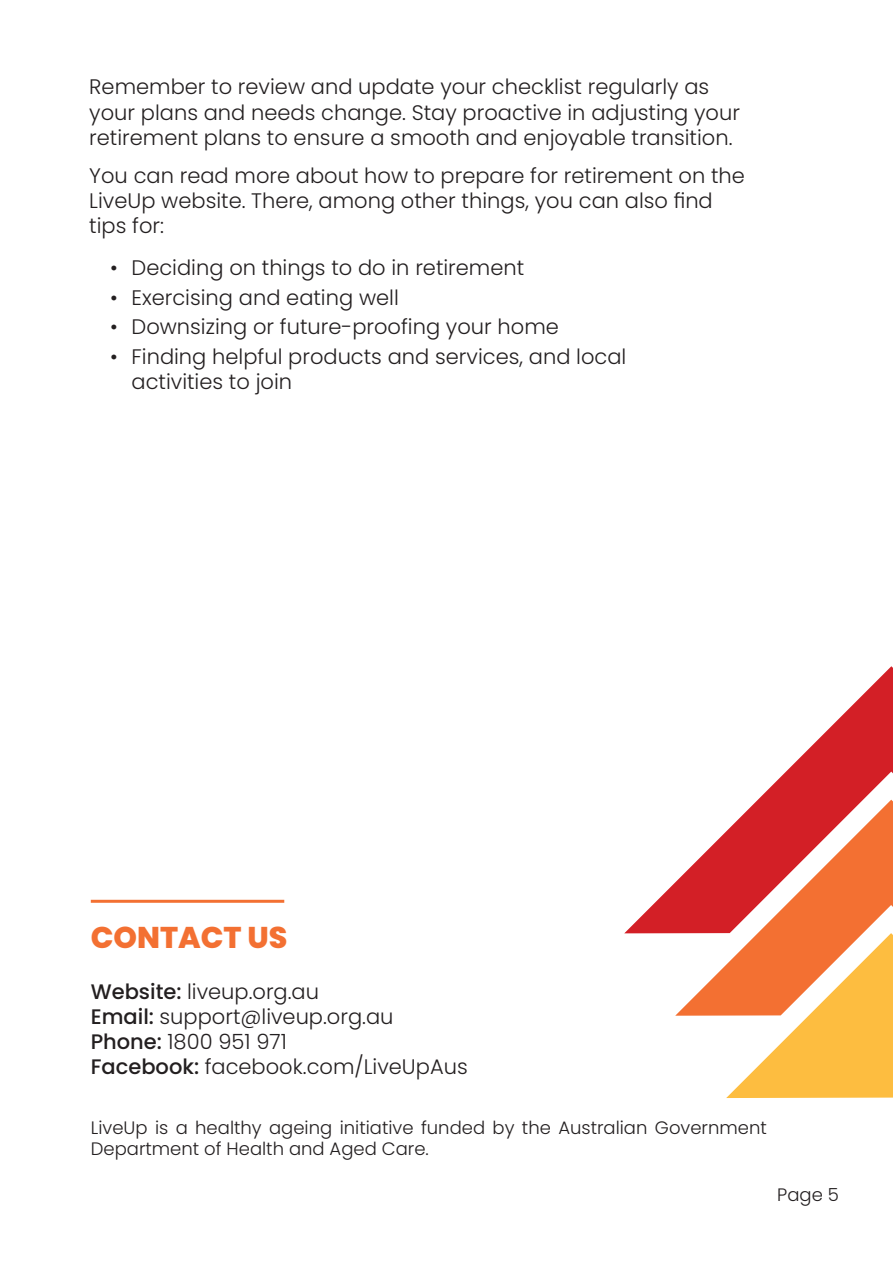
<style>
.page{position:relative;width:893px;height:1263px;background:#fff}
.page>*{position:absolute;margin:0;border:0;box-sizing:border-box;transform-origin:0 0}
.t1{font:800 30px "Poppins";color:#f37032}
.Body{font:300 21px/25.2px "Poppins";color:#231f20}
.t2{font:300 18px/21.6px "Poppins";color:#231f20}
.s1{font-weight:500}
</style>
<div class="page">
<svg style="left:624px;top:666px;width:269px;height:267px"></svg>
<svg style="left:675px;top:800px;width:218px;height:216px"></svg>
<svg style="left:726px;top:933px;width:167px;height:165px"></svg>
<hr style="left:91px;top:900px;width:193px;height:3px;background:#f37032">
<p class="Body" style="left:89px;top:74px;width:652px">Remember to review and update your checklist regularly as your plans and needs change. Stay proactive in adjusting your retirement plans to ensure a smooth and enjoyable transition.</p>
<p class="Body" style="left:89px;top:163px;width:657px">You can read more about how to prepare for retirement on the<br>LiveUp website. There, among other things, you can also find tips for:</p>
<p class="Body" style="left:110px;top:255px;width:415px">• Deciding on things to do in retirement</p>
<p class="Body" style="left:110px;top:285px;width:290px">• Exercising and eating well</p>
<p class="Body" style="left:110px;top:314px;width:450px">• Downsizing or future-proofing your home</p>
<p class="Body" style="left:132px;top:344px;width:496px;text-indent:-21px">• Finding helpful products and services, and local activities to join</p>
<p class="t1" style="left:91px;top:920px;width:198px">CONTACT US</p>
<p class="Body" style="left:91px;top:979px;width:230px"><span class="s1">Website:</span> liveup.org.au</p>
<p class="Body" style="left:91px;top:1004px;width:304px"><span class="s1">Email:</span> support@liveup.org.au</p>
<p class="Body" style="left:91px;top:1029px;width:197px"><span class="s1">Phone:</span> 1800 951 971</p>
<p class="Body" style="left:91px;top:1054px;width:378px"><span class="s1">Facebook:</span> facebook.com/LiveUpAus</p>
<p class="t2" style="left:91px;top:1116px;width:678px">LiveUp is a healthy ageing initiative funded by the Australian Government<br>Department of Health and Aged Care.</p>
<p class="t2" style="left:777px;top:1184px;width:63px">Page 5</p>
</div>
